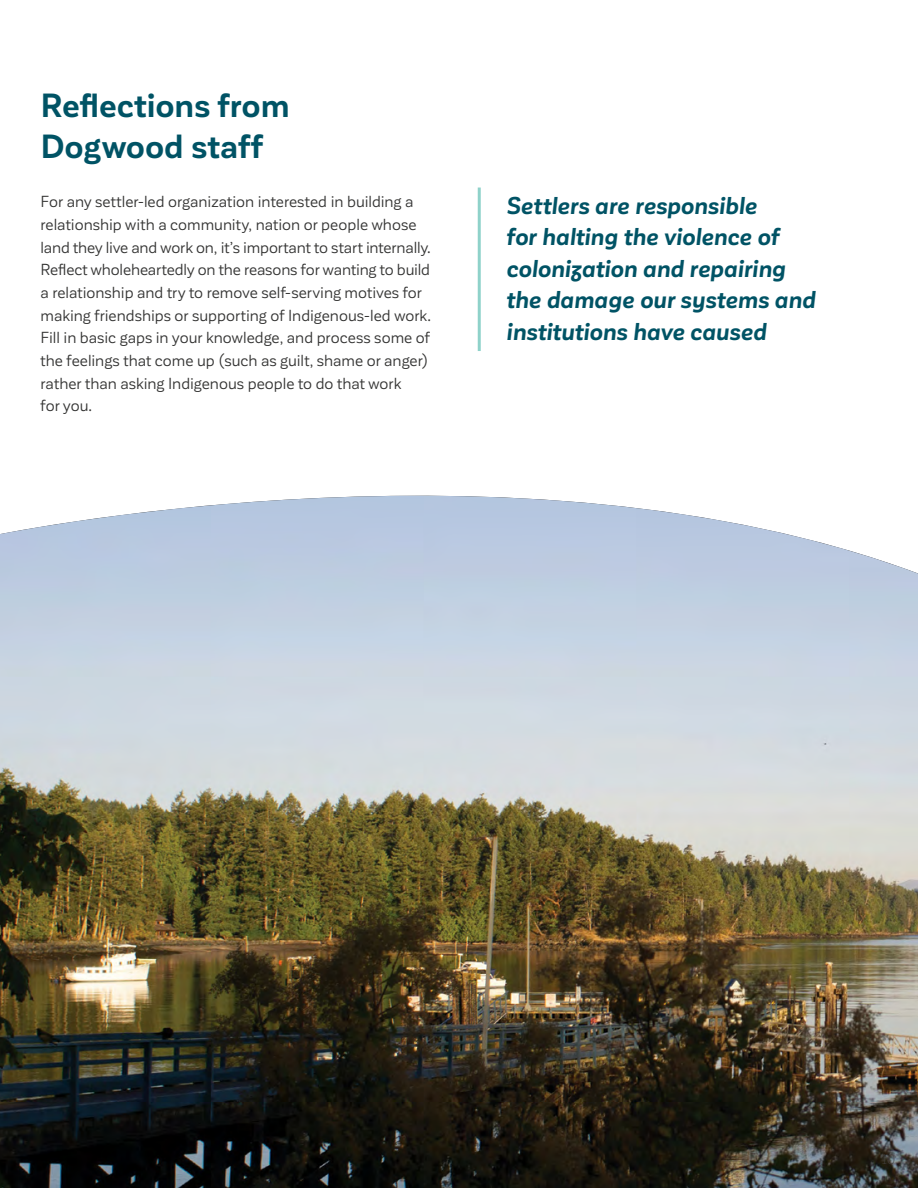
<style>
.page{position:relative;width:918px;height:1188px;background:#fff}
.page>*{position:absolute;margin:0;border:0;box-sizing:border-box;transform-origin:0 0}
.t1{font:700 33px/40.5px "Corporative Sans";color:#005365}
.pullquote_no_box{font:italic 700 24px/31.5px "Corporative Sans Alt";letter-spacing:-.005em;color:#005365}
.body_copy___1st_par{font:15.75px/22.6px "Corporative Sans";color:#343433}
.t2{font:300 13.5px "Corporative Sans";color:#42403f}
</style>
<div class="page">
<img style="left:0;top:496px;width:918px;height:692px">
<hr style="left:478px;top:188px;width:3px;height:163px;background:#8fd2ca">
<p class="t1" style="left:40px;top:86px;width:251px">Reflections from<br>Dogwood staff</p>
<p class="body_copy___1st_par" style="left:40px;top:191px;width:392px">For any settler-led organization interested in building a relationship with a community, nation or people whose land they live and work on, it’s important to start internally.<br>Reflect wholeheartedly on the reasons for wanting to build a relationship and try to remove self-serving motives for making friendships or supporting of Indigenous-led work.<br>Fill in basic gaps in your knowledge, and process some of the feelings that come up (such as guilt, shame or anger) rather than asking Indigenous people to do that work<br>for you.</p>
<p class="pullquote_no_box" style="left:506px;top:190px;width:311px">Settlers are responsible<br>for halting the violence of colonization and repairing the damage our systems and institutions have caused</p>
<p class="t2" style="left:882px;top:1153px;width:15px">10</p>
</div>
